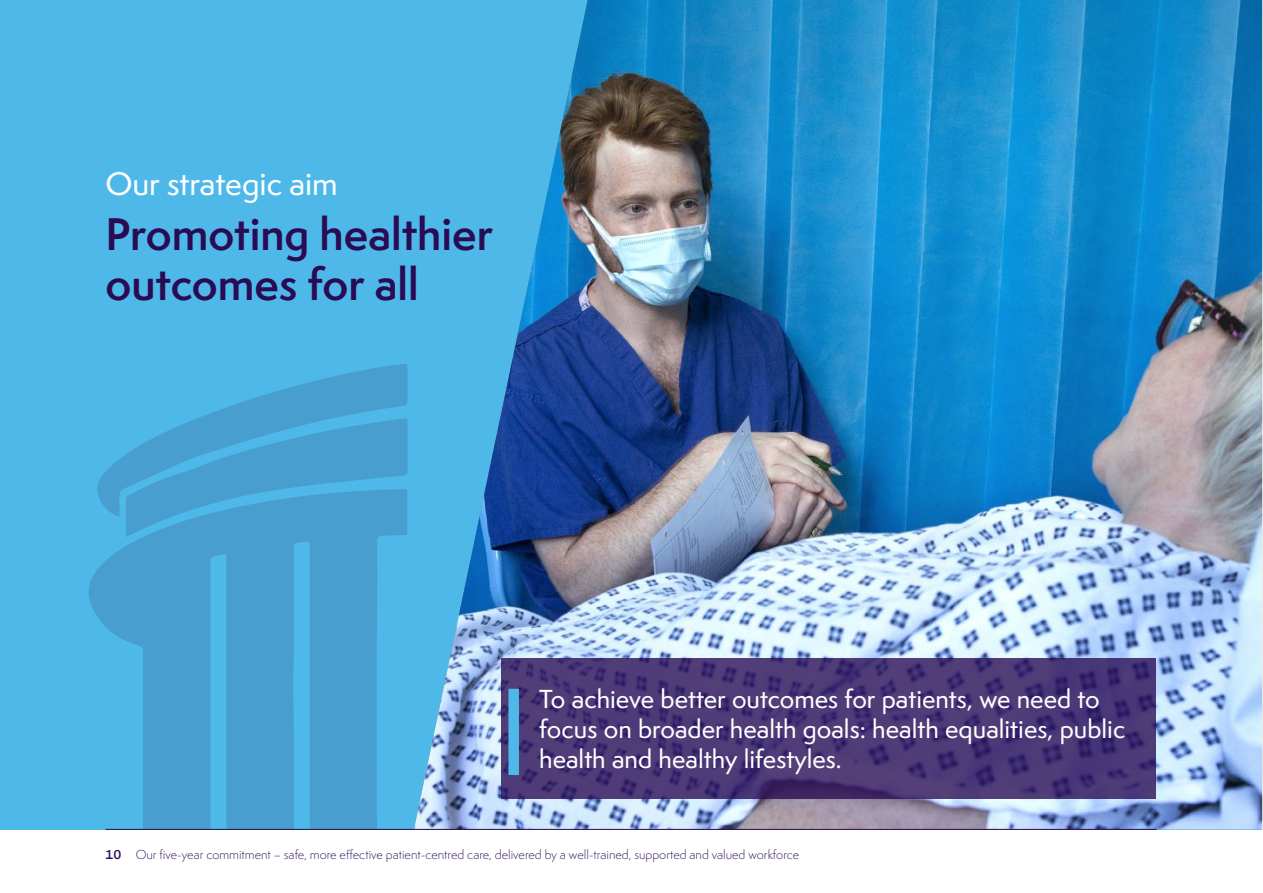
<style>
.page{position:relative;width:1263px;height:893px;background:#fff}
.page>*{position:absolute;margin:0;border:0;box-sizing:border-box;transform-origin:0 0}
.t1{font:600 42px/50.4px "Semplicita Pro";color:#2a0c54}
.t2{font:500 30px "Semplicita Pro";color:#fff}
.t3{font:500 24px/30px "Semplicita Pro";color:#fff}
.t4{font:300 12px "Semplicita Pro";color:#2a0c54}
.s1{font-weight:600}
</style>
<div class="page">
<div style="left:0;top:0;width:1262px;height:830px;background:#4eb9e9"></div>
<svg style="left:88px;top:537px;width:319px;height:292px;fill:#489ecf"></svg>
<svg style="left:126px;top:420px;width:282px;height:117px;background:#48a0d1"></svg>
<svg style="left:97px;top:364px;width:310px;height:153px;fill:#489ecf"></svg>
<svg style="left:127px;top:584px;width:16px;height:40px"></svg>
<img style="left:414px;top:0;width:848px;height:830px">
<svg style="left:501px;top:658px;width:655px;height:141px;background:#483574"></svg>
<div style="left:508px;top:689px;width:11px;height:86px;background:#4eb9e9"></div>
<hr style="left:105px;top:829px;width:1052px;height:1px;background:#2a0c54">
<p class="t2" style="left:105px;top:163px;width:234px">Our strategic aim</p>
<h1 class="t1" style="left:105px;top:208px;width:389px">Promoting healthier outcomes for all</h1>
<p class="t3" style="left:539px;top:684px;width:588px">To achieve better outcomes for patients, we need to focus on broader health goals: health equalities, public health and healthy lifestyles.</p>
<p class="t4" style="left:105px;top:847px;width:695px"><span class="s1">10</span> Our five-year commitment – safe, more effective patient-centred care, delivered by a well-trained, supported and valued workforce</p>
</div>
